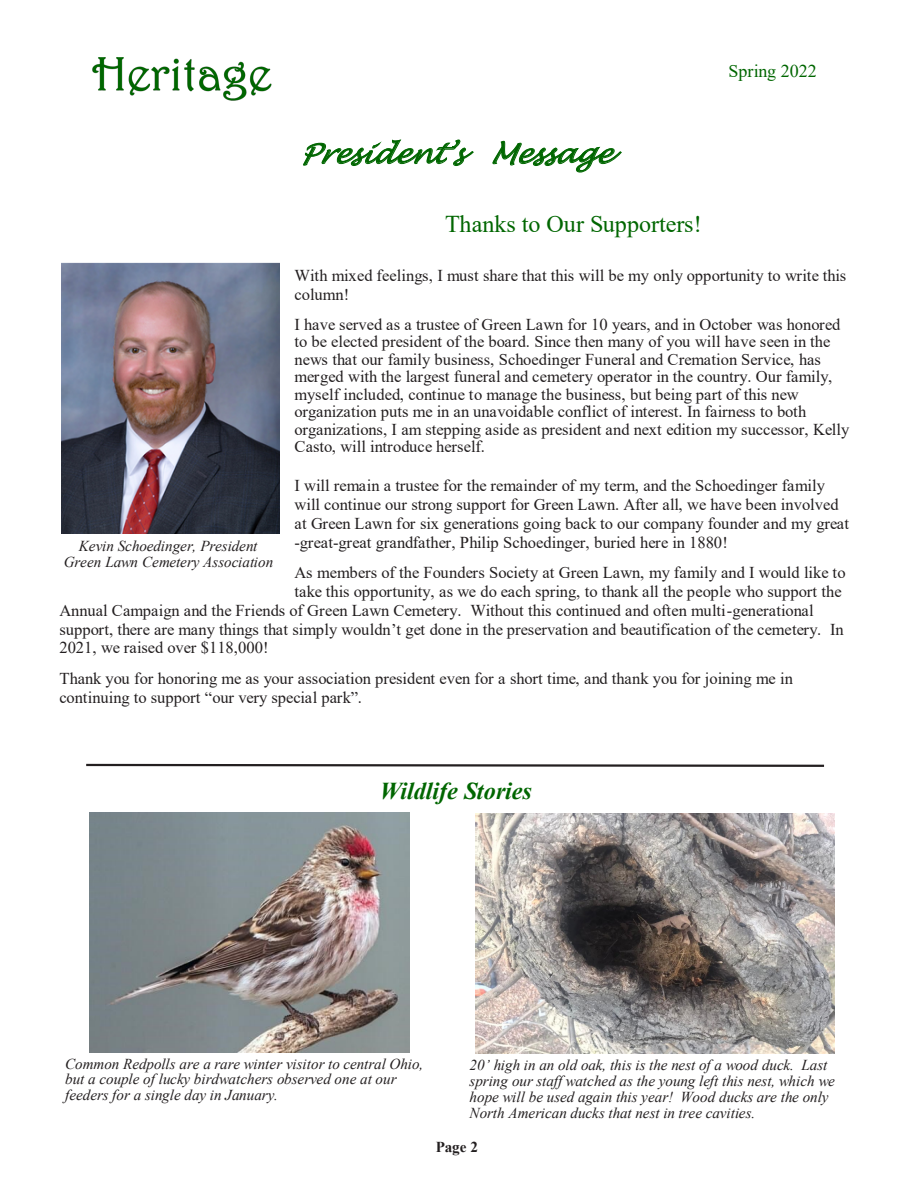
<style>
.page{position:relative;width:918px;height:1188px;background:#fff}
.page>*{position:absolute;margin:0;border:0;box-sizing:border-box;transform-origin:0 0}
.t1{font:italic 27px "Lucida Handwriting";color:#060}
.t2{font:24.15px "Times New Roman";letter-spacing:-.005em;color:#060}
.t3{font:italic 700 24.15px "Times New Roman";color:#060}
.t4{font:18px "Times New Roman";color:#060}
.t5{font:16.65px "Times New Roman";color:#231f20}
.t6{font:16.5px/17.4px "Times New Roman";color:#231f20}
.t7{font:italic 15.15px/15.9px "Times New Roman";color:#231f20}
.t8{font:700 15.15px "Times New Roman";color:#231f20}
</style>
<div class="page">
<img style="left:92px;top:57px;width:180px;height:44px">
<svg style="left:86px;top:763px;width:739px;height:4px"></svg>
<img style="left:61px;top:262px;width:218px;height:272px">
<img style="left:90px;top:812px;width:319px;height:240px">
<img style="left:476px;top:814px;width:358px;height:239px">
<p class="t1" style="left:300px;top:137px;width:327px">P r esident’ s Message</p>
<p class="t4" style="left:729px;top:58px;width:90px">Spring 2022</p>
<p class="t2" style="left:445px;top:207px;width:258px">Thanks to Our Supporters!</p>
<p class="t6" style="left:295px;top:266px;width:553px">With mixed feelings, I must share that this will be my only opportunity to write this</p>
<p class="t5" style="left:295px;top:282px;width:56px">column!</p>
<p class="t6" style="left:295px;top:315px;width:547px">I have served as a trustee of Green Lawn for 10 years, and in October was honored to be elected president of the board. Since then many of you will have seen in the news that our family business, Schoedinger Funeral and Cremation Service, has merged with the largest funeral and cemetery operator in the country. Our family, myself included, continue to manage the business, but being part of this new</p>
<p class="t5" style="left:295px;top:400px;width:513px">organization puts me in an unavoidable conflict of interest. In fairness to both</p>
<p class="t6" style="left:295px;top:420px;width:556px">organizations, I am stepping aside as president and next edition my successor, Kelly<br>Casto, will introduce herself.</p>
<p class="t6" style="left:295px;top:476px;width:556px;line-height:18.8px">I will remain a trustee for the remainder of my term, and the Schoedinger family will continue our strong support for Green Lawn. After all, we have been involved at Green Lawn for six generations going back to our company founder and my great</p>
<p class="t5" style="left:295px;top:530px;width:435px">-great-great grandfather, Philip Schoedinger, buried here in 1880!</p>
<p class="t6" style="left:295px;top:563px;width:553px">As members of the Founders Society at Green Lawn, my family and I would like to</p>
<p class="t6" style="left:295px;top:582px;width:549px">take this opportunity, as we do each spring, to thank all the people who support the</p>
<p class="t6" style="left:59px;top:601px;width:756px">Annual Campaign and the Friends of Green Lawn Cemetery. Without this continued and often multi-generational</p>
<p class="t6" style="left:59px;top:620px;width:786px">support, there are many things that simply wouldn’t get done in the preservation and beautification of the cemetery. In</p>
<p class="t6" style="left:59px;top:639px;width:211px">2021, we raised over $118,000!</p>
<p class="t6" style="left:59px;top:669px;width:735px;line-height:18.8px">Thank you for honoring me as your association president even for a short time, and thank you for joining me in continuing to support “our very special park”.</p>
<p class="t7" style="left:64px;top:538px;width:211px;text-align:center">Kevin Schoedinger, President<br>Green Lawn Cemetery Association</p>
<p class="t3" style="left:380px;top:774px;width:154px">Wildlife Stories</p>
<p class="t7" style="left:65px;top:1055px;width:360px">Common Redpolls are a rare winter visitor to central Ohio, but a couple of lucky birdwatchers observed one at our feeders for a single day in January.</p>
<p class="t7" style="left:470px;top:1057px;width:367px">20’ high in an old oak, this is the nest of a wood duck. Last spring our staff watched as the young left this nest, which we hope will be used again this year! Wood ducks are the only North American ducks that nest in tree cavities.</p>
<p class="t8" style="left:436px;top:1136px;width:44px">Page 2</p>
</div>
